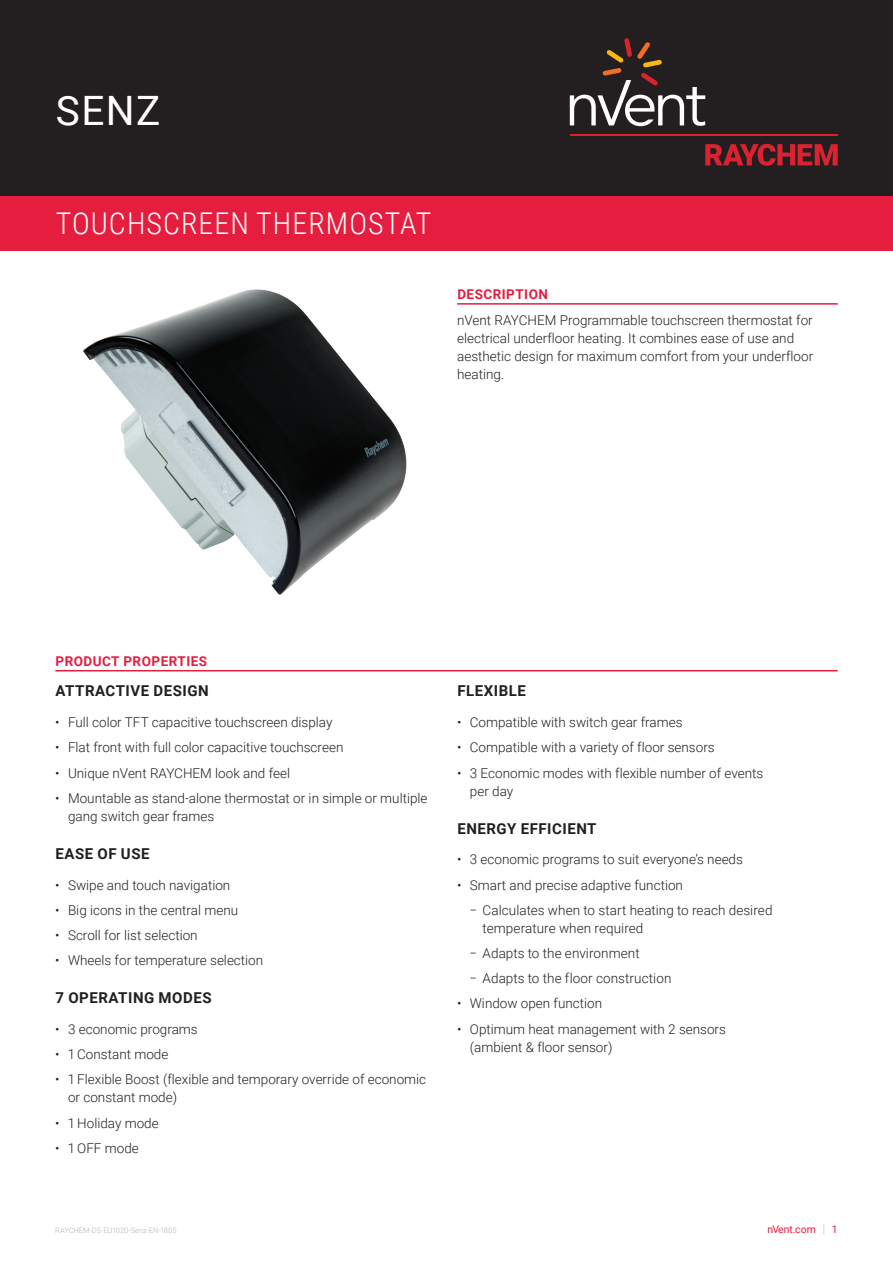
<style>
.page{position:relative;width:893px;height:1263px;background:#fff}
.page>*{position:absolute;margin:0;border:0;box-sizing:border-box;transform-origin:0 0}
.t1{font:40.5px "Roboto";color:#fff}
.t2{font:300 30px "Roboto Condensed";letter-spacing:.035em;color:#fff}
.t3{font:700 15px "Roboto";letter-spacing:.035em;color:#231f20}
.t4{font:300 13.5px/18px "Roboto";color:#231f20}
.t5{font:300 13.5px/18px "Roboto";color:#231f20;scale:.8 1}
.t6{font:700 13.5px "Roboto";letter-spacing:.035em;color:#e51d3f}
.t7{font:10.5px "Roboto";color:#e51d3f}
.t8{font:300 7.5px "Roboto";color:#acb5c1}
.s1{font-weight:300;font-size:12.6px;color:#acb5c1}
</style>
<div class="page">
<div style="left:0;top:0;width:893px;height:196px;background:#231f20"></div>
<div style="left:0;top:196px;width:893px;height:55px;background:#e51d3f"></div>
<svg style="left:705px;top:144px;width:133px;height:22px"></svg>
<hr style="left:570px;top:134px;width:268px;height:2px;background:#db2230">
<svg style="left:570px;top:38px;width:135px;height:88px"></svg>
<hr style="left:457px;top:303px;width:381px;height:2px;background:#e51d3f">
<img style="left:83px;top:289px;width:324px;height:306px">
<hr style="left:55px;top:670px;width:783px;height:1px;background:#e51d3f">
<h1 class="t1" style="left:56px;top:83px;width:106px">SENZ</h1>
<h2 class="t2" style="left:56px;top:202px;width:377px">TOUCHSCREEN THERMOSTAT</h2>
<p class="t6" style="left:457px;top:285px;width:92px">DESCRIPTION</p>
<p class="t4" style="left:457px;top:311px;width:358px">nVent RAYCHEM Programmable touchscreen thermostat for electrical underfloor heating. It combines ease of use and aesthetic design for maximum comfort from your underfloor heating.</p>
<p class="t6" style="left:56px;top:651px;width:153px">PRODUCT PROPERTIES</p>
<p class="t3" style="left:56px;top:681px;width:155px">ATTRACTIVE DESIGN</p>
<p class="t4" style="left:55px;top:713px;width:279px">• Full color TFT capacitive touchscreen display</p>
<p class="t4" style="left:55px;top:738px;width:290px">• Flat front with full color capacitive touchscreen</p>
<p class="t4" style="left:55px;top:763px;width:236px">• Unique nVent RAYCHEM look and feel</p>
<p class="t4" style="left:68px;top:788px;width:361px;text-indent:-13px">• Mountable as stand-alone thermostat or in simple or multiple gang switch gear frames</p>
<p class="t3" style="left:56px;top:843px;width:96px">EASE OF USE</p>
<p class="t4" style="left:55px;top:875px;width:177px">• Swipe and touch navigation</p>
<p class="t4" style="left:55px;top:900px;width:184px">• Big icons in the central menu</p>
<p class="t4" style="left:55px;top:926px;width:144px">• Scroll for list selection</p>
<p class="t4" style="left:55px;top:951px;width:209px">• Wheels for temperature selection</p>
<p class="t3" style="left:56px;top:987px;width:158px">7 OPERATING MODES</p>
<p class="t4" style="left:55px;top:1019px;width:144px">• 3 economic programs</p>
<p class="t4" style="left:55px;top:1045px;width:115px">• 1 Constant mode</p>
<p class="t4" style="left:68px;top:1070px;width:360px;text-indent:-13px">• 1 Flexible Boost (flexible and temporary override of economic or constant mode)</p>
<p class="t4" style="left:55px;top:1113px;width:105px">• 1 Holiday mode</p>
<p class="t4" style="left:55px;top:1138px;width:85px">• 1 OFF mode</p>
<p class="t3" style="left:457px;top:681px;width:70px">FLEXIBLE</p>
<p class="t4" style="left:457px;top:713px;width:227px">• Compatible with switch gear frames</p>
<p class="t4" style="left:457px;top:738px;width:259px">• Compatible with a variety of floor sensors</p>
<p class="t4" style="left:470px;top:763px;width:295px;text-indent:-13px">• 3 Economic modes with flexible number of events per day</p>
<p class="t3" style="left:457px;top:818px;width:141px">ENERGY EFFICIENT</p>
<p class="t4" style="left:457px;top:850px;width:287px">• 3 economic programs to suit everyone’s needs</p>
<p class="t4" style="left:457px;top:875px;width:227px">• Smart and precise adaptive function</p>
<p class="t5" style="left:483px;top:900px;width:364px;text-indent:-13px">– Calculates when to start heating to reach desired temperature when required</p>
<p class="t5" style="left:470px;top:944px;width:214px">– Adapts to the environment</p>
<p class="t5" style="left:470px;top:969px;width:253px">– Adapts to the floor construction</p>
<p class="t4" style="left:457px;top:994px;width:147px">• Window open function</p>
<p class="t4" style="left:470px;top:1019px;width:258px;text-indent:-13px">• Optimum heat management with 2 sensors (ambient &amp; floor sensor)</p>
<p class="t8" style="left:55px;top:1225px;width:123px">RAYCHEM-DS-EU1020-Senz-EN-1805</p>
<p class="t7" style="left:767px;top:1222px;width:72px">nVent.com <span class="s1">|</span> 1</p>
</div>
